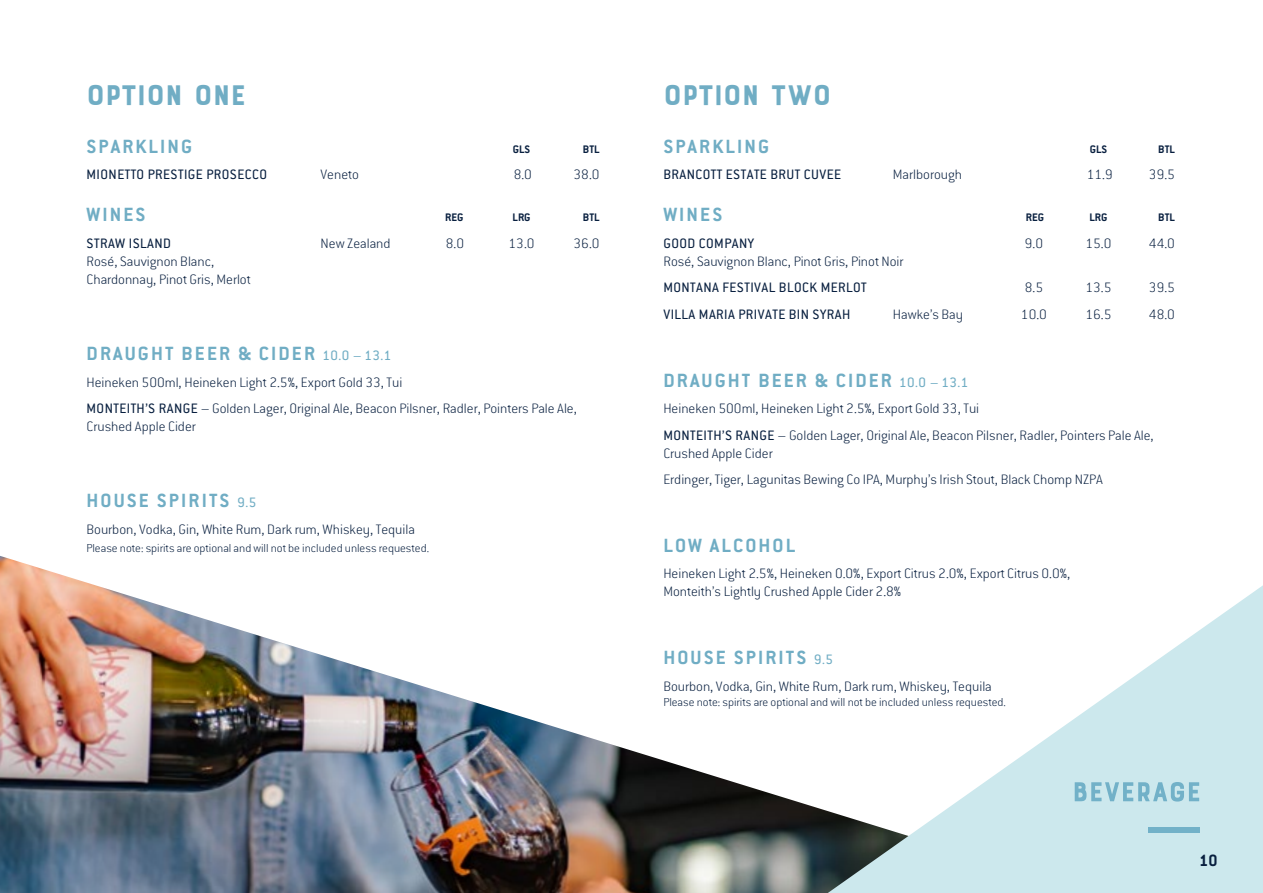
<style>
.page{position:relative;width:1263px;height:893px;background:#fff}
.page>*{position:absolute;margin:0;border:0;box-sizing:border-box;transform-origin:0 0}
.t1{font:30px "Bourton Base";color:#70adc4}
.t2{font:700 21px "Conduit ITC";letter-spacing:.1em;color:#70adc4}
.t3{font:700 18px "Conduit ITC";color:#081f3f}
.t4{font:200 15px/26.5px "Conduit ITC";color:#081f3f}
.t5{font:15px "Conduit ITC";letter-spacing:.03em;color:#081f3f}
.t6{font:200 12.75px "Conduit ITC";color:#081f3f}
.t7{font:700 12px "Conduit ITC";color:#081f3f}
.s1{font-weight:400;font-size:15px}
.s2{font-weight:400}
</style>
<div class="page">
<img style="left:0;top:556px;width:828px;height:337px">
<svg style="left:828px;top:585px;width:435px;height:308px;fill:#cce8ed"></svg>
<div style="left:1148px;top:827px;width:51px;height:5px;background:#72b1c8"></div>
<svg style="left:1075px;top:782px;width:124px;height:19px;background:#9eccda"></svg>
<h1 class="t1" style="left:87px;top:77px;width:161px">OPTION ONE</h1>
<h1 class="t1" style="left:663px;top:77px;width:170px">OPTION TWO</h1>
<h2 class="t2" style="left:663px;top:133px;width:107px">SPARKLING</h2>
<p class="t7" style="left:1090px;top:142px;width:19px">GLS</p>
<p class="t7" style="left:1158px;top:142px;width:18px">BTL</p>
<p class="t5" style="left:663px;top:165px;width:179px">BRANCOTT ESTATE BRUT CUVEE</p>
<p class="t4" style="left:893px;top:161px;width:71px">Marlborough</p>
<p class="t4" style="left:1087px;top:161px;width:28px">11.9</p>
<p class="t4" style="left:1149px;top:161px;width:28px">39.5</p>
<h2 class="t2" style="left:663px;top:202px;width:60px">WINES</h2>
<p class="t7" style="left:1026px;top:210px;width:20px">REG</p>
<p class="t7" style="left:1089px;top:210px;width:20px">LRG</p>
<p class="t7" style="left:1158px;top:210px;width:18px">BTL</p>
<p class="t5" style="left:663px;top:234px;width:92px">GOOD COMPANY</p>
<p class="t4" style="left:1025px;top:230px;width:20px">9.0</p>
<p class="t4" style="left:1085px;top:230px;width:28px">15.0</p>
<p class="t4" style="left:1149px;top:230px;width:28px">44.0</p>
<p class="t4" style="left:663px;top:248px;width:242px">Rosé, Sauvignon Blanc, Pinot Gris, Pinot Noir</p>
<p class="t5" style="left:663px;top:279px;width:205px">MONTANA FESTIVAL BLOCK MERLOT</p>
<p class="t4" style="left:1025px;top:274px;width:20px">8.5</p>
<p class="t4" style="left:1085px;top:274px;width:28px">13.5</p>
<p class="t4" style="left:1149px;top:274px;width:28px">39.5</p>
<p class="t5" style="left:663px;top:305px;width:188px">VILLA MARIA PRIVATE BIN SYRAH</p>
<p class="t4" style="left:893px;top:301px;width:72px">Hawke’s Bay</p>
<p class="t4" style="left:1021px;top:301px;width:28px">10.0</p>
<p class="t4" style="left:1085px;top:301px;width:28px">16.5</p>
<p class="t4" style="left:1149px;top:301px;width:28px">48.0</p>
<h2 class="t2" style="left:87px;top:133px;width:107px">SPARKLING</h2>
<p class="t7" style="left:513px;top:142px;width:19px">GLS</p>
<p class="t7" style="left:583px;top:142px;width:18px">BTL</p>
<p class="t5" style="left:87px;top:165px;width:182px">MIONETTO PRESTIGE PROSECCO</p>
<p class="t4" style="left:321px;top:161px;width:40px">Veneto</p>
<p class="t4" style="left:514px;top:161px;width:20px">8.0</p>
<p class="t4" style="left:574px;top:161px;width:28px">38.0</p>
<h2 class="t2" style="left:87px;top:202px;width:60px">WINES</h2>
<p class="t7" style="left:445px;top:210px;width:20px">REG</p>
<p class="t7" style="left:512px;top:210px;width:20px">LRG</p>
<p class="t7" style="left:583px;top:210px;width:18px">BTL</p>
<p class="t5" style="left:87px;top:234px;width:86px">STRAW ISLAND</p>
<p class="t4" style="left:321px;top:230px;width:71px">New Zealand</p>
<p class="t4" style="left:446px;top:230px;width:20px">8.0</p>
<p class="t4" style="left:509px;top:230px;width:28px">13.0</p>
<p class="t4" style="left:574px;top:230px;width:28px">36.0</p>
<p class="t4" style="left:87px;top:252px;width:166px;line-height:18px">Rosé, Sauvignon Blanc,<br>Chardonnay, Pinot Gris, Merlot</p>
<h2 class="t2" style="left:87px;top:341px;width:306px">DRAUGHT BEER &amp; CIDER <span class="s1">10.0 – 13.1</span></h2>
<p class="t4" style="left:87px;top:368px;width:492px">Heineken 500ml, Heineken Light 2.5%, Export Gold 33, Tui<br><span class="s2">MONTEITH’S RANGE</span> – Golden Lager, Original Ale, Beacon Pilsner, Radler, Pointers Pale Ale,</p>
<p class="t4" style="left:87px;top:413px;width:111px">Crushed Apple Cider</p>
<h2 class="t2" style="left:87px;top:488px;width:171px">HOUSE SPIRITS <span class="s1">9.5</span></h2>
<p class="t4" style="left:87px;top:515px;width:330px">Bourbon, Vodka, Gin, White Rum, Dark rum, Whiskey, Tequila</p>
<p class="t6" style="left:87px;top:540px;width:344px">Please note: spirits are optional and will not be included unless requested.</p>
<h2 class="t2" style="left:663px;top:367px;width:306px">DRAUGHT BEER &amp; CIDER <span class="s1">10.0 – 13.1</span></h2>
<p class="t4" style="left:663px;top:395px;width:492px">Heineken 500ml, Heineken Light 2.5%, Export Gold 33, Tui<br><span class="s2">MONTEITH’S RANGE</span> – Golden Lager, Original Ale, Beacon Pilsner, Radler, Pointers Pale Ale,</p>
<p class="t4" style="left:663px;top:439px;width:441px">Crushed Apple Cider<br>Erdinger, Tiger, Lagunitas Bewing Co IPA, Murphy’s Irish Stout, Black Chomp NZPA</p>
<h2 class="t2" style="left:663px;top:533px;width:133px">LOW ALCOHOL</h2>
<p class="t4" style="left:663px;top:564px;width:409px;line-height:18px">Heineken Light 2.5%, Heineken 0.0%, Export Citrus 2.0%, Export Citrus 0.0%,<br>Monteith’s Lightly Crushed Apple Cider 2.8%</p>
<h2 class="t2" style="left:663px;top:645px;width:171px">HOUSE SPIRITS <span class="s1">9.5</span></h2>
<p class="t4" style="left:663px;top:672px;width:330px">Bourbon, Vodka, Gin, White Rum, Dark rum, Whiskey, Tequila</p>
<p class="t6" style="left:663px;top:694px;width:344px">Please note: spirits are optional and will not be included unless requested.</p>
<p class="t3" style="left:1199px;top:850px;width:20px">10</p>
</div>
